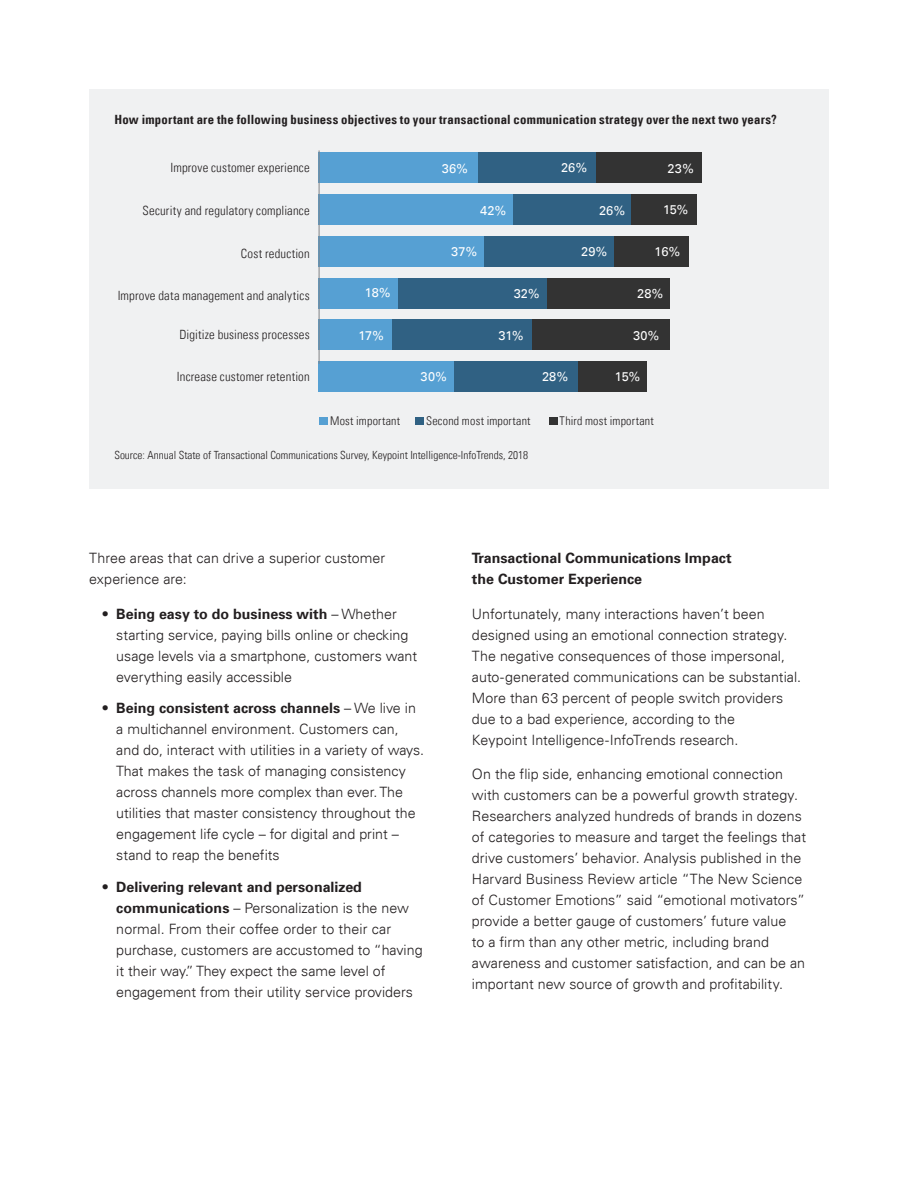
<style>
.page{position:relative;width:918px;height:1188px;background:#fff}
.page>*{position:absolute;margin:0;border:0;box-sizing:border-box;transform-origin:0 0}
.US_BD_black_body_cop{font:300 14.25px/21px "Univers LT";color:#231f20}
.US_SH_black_subheads{font:700 14.25px/21px "Univers LT";color:#231f20}
.US_DC_heading_8_5_14{font:300 condensed 12.75px "Univers LT";letter-spacing:.015em;color:#231f20}
.US_DC_heading_8_5_14-2{font:700 condensed 12.75px "Univers LT";letter-spacing:.015em;color:#231f20}
.US_DC_heading_8_5_14-3{font:12.75px "Univers LT";letter-spacing:.015em;color:#fff}
.US_DC_heading_8_5_14-4{font:300 condensed 12px "Univers LT";letter-spacing:.02em;color:#231f20}
.US_DC_caption_8_5_14{font:300 condensed 11.25px "Univers LT";color:#231f20}
.s1{font-weight:700}
</style>
<div class="page">
<div style="left:89px;top:89px;width:740px;height:400px;background:#f0f1f2"></div>
<div style="left:319px;top:152px;width:161px;height:31px;background:#56a0d3"></div>
<div style="left:479px;top:152px;width:118px;height:31px;background:#306183"></div>
<div style="left:596px;top:152px;width:105px;height:31px;background:#333"></div>
<div style="left:319px;top:194px;width:195px;height:31px;background:#56a0d3"></div>
<div style="left:513px;top:194px;width:118px;height:31px;background:#306183"></div>
<div style="left:631px;top:194px;width:66px;height:31px;background:#333"></div>
<div style="left:319px;top:236px;width:165px;height:31px;background:#56a0d3"></div>
<div style="left:484px;top:236px;width:131px;height:31px;background:#306183"></div>
<div style="left:615px;top:236px;width:74px;height:31px;background:#333"></div>
<div style="left:319px;top:278px;width:79px;height:30px;background:#56a0d3"></div>
<div style="left:398px;top:278px;width:150px;height:30px;background:#306183"></div>
<div style="left:547px;top:278px;width:123px;height:30px;background:#333"></div>
<div style="left:319px;top:320px;width:74px;height:30px;background:#56a0d3"></div>
<div style="left:393px;top:320px;width:139px;height:30px;background:#306183"></div>
<div style="left:532px;top:320px;width:138px;height:30px;background:#333"></div>
<div style="left:319px;top:361px;width:135px;height:31px;background:#56a0d3"></div>
<div style="left:454px;top:361px;width:125px;height:31px;background:#306183"></div>
<div style="left:579px;top:361px;width:68px;height:31px;background:#333"></div>
<hr style="left:319px;top:150px;width:1px;height:214px;background:#808285">
<div style="left:319px;top:417px;width:8px;height:8px;background:#56a0d3"></div>
<div style="left:416px;top:417px;width:8px;height:8px;background:#306183"></div>
<div style="left:549px;top:417px;width:8px;height:8px;background:#333"></div>
<p class="US_DC_heading_8_5_14-2" style="left:114px;top:112px;width:664px">How important are the following business objectives to your transactional communication strategy over the next two years?</p>
<p class="US_DC_heading_8_5_14" style="left:170px;top:160px;width:141px">Improve customer experience</p>
<p class="US_DC_heading_8_5_14" style="left:143px;top:203px;width:169px">Security and regulatory compliance</p>
<p class="US_DC_heading_8_5_14" style="left:241px;top:246px;width:70px">Cost reduction</p>
<p class="US_DC_heading_8_5_14" style="left:118px;top:287px;width:194px">Improve data management and analytics</p>
<p class="US_DC_heading_8_5_14" style="left:179px;top:327px;width:132px">Digitize business processes</p>
<p class="US_DC_heading_8_5_14" style="left:177px;top:369px;width:134px">Increase customer retention</p>
<p class="US_DC_heading_8_5_14-3" style="left:442px;top:161px;width:28px">36%</p>
<p class="US_DC_heading_8_5_14-3" style="left:561px;top:160px;width:28px">26%</p>
<p class="US_DC_heading_8_5_14-3" style="left:668px;top:161px;width:28px">23%</p>
<p class="US_DC_heading_8_5_14-3" style="left:480px;top:202px;width:27px">42%</p>
<p class="US_DC_heading_8_5_14-3" style="left:599px;top:202px;width:28px">26%</p>
<p class="US_DC_heading_8_5_14-3" style="left:663px;top:202px;width:27px">15%</p>
<p class="US_DC_heading_8_5_14-3" style="left:451px;top:244px;width:27px">37%</p>
<p class="US_DC_heading_8_5_14-3" style="left:581px;top:244px;width:28px">29%</p>
<p class="US_DC_heading_8_5_14-3" style="left:655px;top:244px;width:27px">16%</p>
<p class="US_DC_heading_8_5_14-3" style="left:365px;top:285px;width:27px">18%</p>
<p class="US_DC_heading_8_5_14-3" style="left:514px;top:286px;width:27px">32%</p>
<p class="US_DC_heading_8_5_14-3" style="left:637px;top:286px;width:28px">28%</p>
<p class="US_DC_heading_8_5_14-3" style="left:358px;top:328px;width:27px">17%</p>
<p class="US_DC_heading_8_5_14-3" style="left:499px;top:328px;width:26px">31%</p>
<p class="US_DC_heading_8_5_14-3" style="left:633px;top:328px;width:28px">30%</p>
<p class="US_DC_heading_8_5_14-3" style="left:421px;top:369px;width:28px">30%</p>
<p class="US_DC_heading_8_5_14-3" style="left:542px;top:369px;width:28px">28%</p>
<p class="US_DC_heading_8_5_14-3" style="left:615px;top:369px;width:27px">15%</p>
<p class="US_DC_heading_8_5_14-4" style="left:330px;top:414px;width:72px">Most important</p>
<p class="US_DC_heading_8_5_14-4" style="left:426px;top:414px;width:106px">Second most important</p>
<p class="US_DC_heading_8_5_14-4" style="left:560px;top:414px;width:96px">Third most important</p>
<p class="US_DC_caption_8_5_14" style="left:114px;top:448px;width:415px">Source: Annual State of Transactional Communications Survey, Keypoint Intelligence-InfoTrends, 2018</p>
<p class="US_BD_black_body_cop" style="left:89px;top:547px;width:297px">Three areas that can drive a superior customer experience are:</p>
<p class="US_BD_black_body_cop" style="left:116px;top:603px;width:302px;text-indent:-14px"><span class="s1">• Being easy to do business with</span> – Whether starting service, paying bills online or checking usage levels via a smartphone, customers want everything easily accessible</p>
<p class="US_BD_black_body_cop" style="left:116px;top:697px;width:309px;text-indent:-14px"><span class="s1">• Being consistent across channels</span> – We live in a multichannel environment. Customers can, and do, interact with utilities in a variety of ways.<br>That makes the task of managing consistency across channels more complex than ever. The utilities that master consistency throughout the engagement life cycle – for digital and print – stand to reap the benefits</p>
<p class="US_BD_black_body_cop" style="left:116px;top:876px;width:308px;text-indent:-14px"><span class="s1">• Delivering relevant and personalized communications</span> – Personalization is the new normal. From their coffee order to their car purchase, customers are accustomed to “having it their way.” They expect the same level of engagement from their utility service providers</p>
<p class="US_SH_black_subheads" style="left:472px;top:548px;width:261px">Transactional Communications Impact the Customer Experience</p>
<p class="US_BD_black_body_cop" style="left:472px;top:603px;width:331px">Unfortunately, many interactions haven’t been designed using an emotional connection strategy.<br>The negative consequences of those impersonal, auto-generated communications can be substantial.<br>More than 63 percent of people switch providers due to a bad experience, according to the<br>Keypoint Intelligence-InfoTrends research.</p>
<p class="US_BD_black_body_cop" style="left:472px;top:764px;width:336px">On the flip side, enhancing emotional connection with customers can be a powerful growth strategy.<br>Researchers analyzed hundreds of brands in dozens of categories to measure and target the feelings that drive customers’ behavior. Analysis published in the Harvard Business Review article “The New Science of Customer Emotions” said “emotional motivators” provide a better gauge of customers’ future value<br>to a firm than any other metric, including brand awareness and customer satisfaction, and can be an important new source of growth and profitability.</p>
</div>
